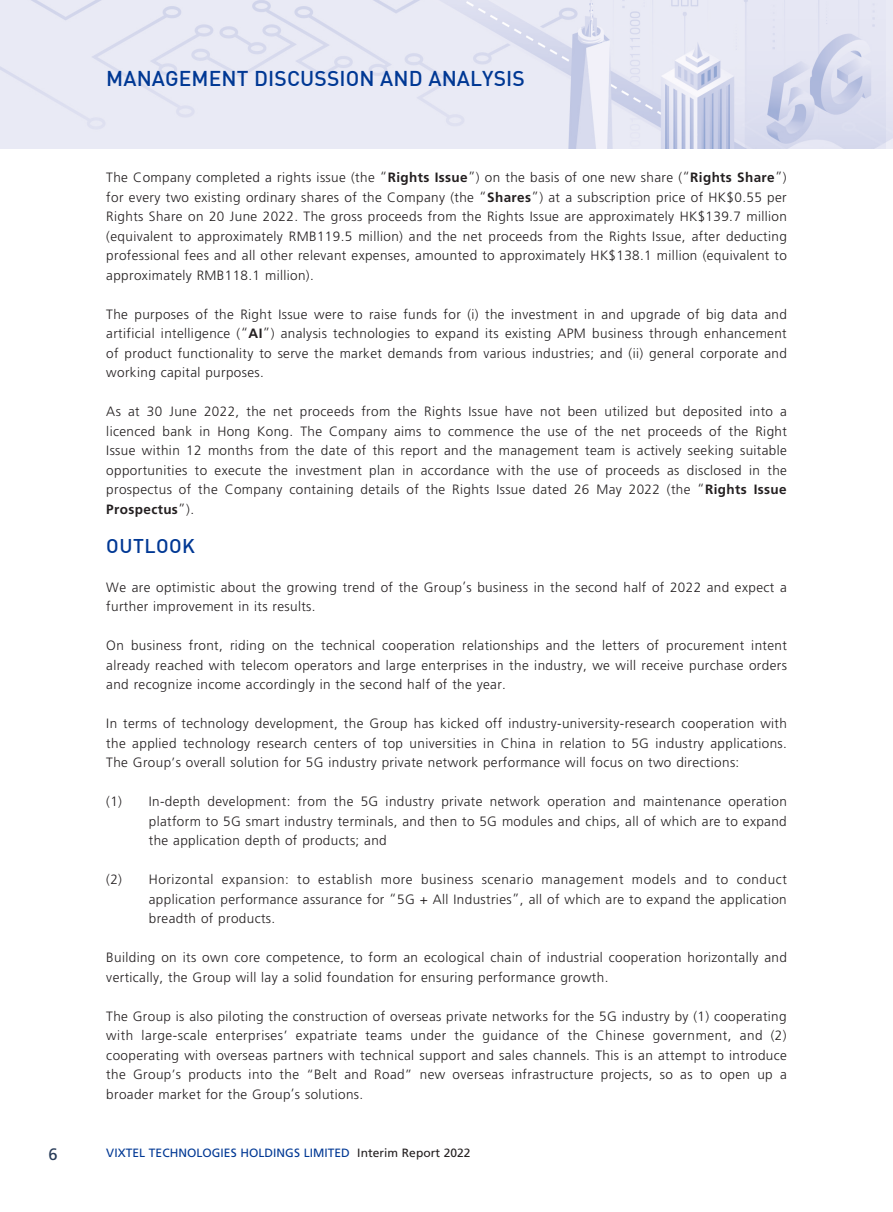
<style>
.page{position:relative;width:893px;height:1212px;background:#fff}
.page>*{position:absolute;margin:0;border:0;box-sizing:border-box;transform-origin:0 0}
.t1{font:21px "DIN Medium";letter-spacing:.005em;color:#003894}
.t2{font:19.5px "DIN Medium";letter-spacing:.025em;color:#003894}
.t3{font:16.5px "Frutiger LT Std";color:#283b58}
.t4{font:300 13.5px/19.5px "Frutiger LT Std";letter-spacing:.03em;color:#231f20;text-align:justify}
.t5{font:12px "Frutiger LT Std";letter-spacing:.005em;color:#003894}
.s1{font-weight:700}
.s2{color:#231f20}
</style>
<div class="page">
<img style="left:0;top:0;width:893px;height:148px">
<h1 class="t1" style="left:106px;top:65px;width:420px">MANAGEMENT DISCUSSION AND ANALYSIS</h1>
<p class="t4" style="left:106px;top:168px;width:682px">The Company completed a rights issue (the “<span class="s1">Rights Issue</span>”) on the basis of one new share (“<span class="s1">Rights Share</span>”) for every two existing ordinary shares of the Company (the “<span class="s1">Shares</span>”) at a subscription price of HK$0.55 per Rights Share on 20 June 2022. The gross proceeds from the Rights Issue are approximately HK$139.7 million (equivalent to approximately RMB119.5 million) and the net proceeds from the Rights Issue, after deducting professional fees and all other relevant expenses, amounted to approximately HK$138.1 million (equivalent to approximately RMB118.1 million).</p>
<p class="t4" style="left:106px;top:304px;width:682px">The purposes of the Right Issue were to raise funds for (i) the investment in and upgrade of big data and artificial intelligence (“<span class="s1">AI</span>”) analysis technologies to expand its existing APM business through enhancement of product functionality to serve the market demands from various industries; and (ii) general corporate and working capital purposes.</p>
<p class="t4" style="left:106px;top:402px;width:682px">As at 30 June 2022, the net proceeds from the Rights Issue have not been utilized but deposited into a licenced bank in Hong Kong. The Company aims to commence the use of the net proceeds of the Right Issue within 12 months from the date of this report and the management team is actively seeking suitable opportunities to execute the investment plan in accordance with the use of proceeds as disclosed in the prospectus of the Company containing details of the Rights Issue dated 26 May 2022 (the “<span class="s1">Rights Issue Prospectus</span>”).</p>
<h2 class="t2" style="left:106px;top:533px;width:90px">OUTLOOK</h2>
<p class="t4" style="left:106px;top:577px;width:682px">We are optimistic about the growing trend of the Group’s business in the second half of 2022 and expect a further improvement in its results.</p>
<p class="t4" style="left:106px;top:636px;width:682px">On business front, riding on the technical cooperation relationships and the letters of procurement intent already reached with telecom operators and large enterprises in the industry, we will receive purchase orders and recognize income accordingly in the second half of the year.</p>
<p class="t4" style="left:106px;top:714px;width:682px">In terms of technology development, the Group has kicked off industry-university-research cooperation with the applied technology research centers of top universities in China in relation to 5G industry applications.<br>The Group’s overall solution for 5G industry private network performance will focus on two directions:</p>
<p class="t4" style="left:149px;top:792px;width:640px;text-indent:-43px">(1) In-depth development: from the 5G industry private network operation and maintenance operation platform to 5G smart industry terminals, and then to 5G modules and chips, all of which are to expand the application depth of products; and</p>
<p class="t4" style="left:149px;top:870px;width:640px;text-indent:-43px">(2) Horizontal expansion: to establish more business scenario management models and to conduct application performance assurance for “5G + All Industries”, all of which are to expand the application breadth of products.</p>
<p class="t4" style="left:106px;top:948px;width:682px">Building on its own core competence, to form an ecological chain of industrial cooperation horizontally and vertically, the Group will lay a solid foundation for ensuring performance growth.</p>
<p class="t4" style="left:106px;top:1006px;width:682px">The Group is also piloting the construction of overseas private networks for the 5G industry by (1) cooperating with large-scale enterprises’ expatriate teams under the guidance of the Chinese government, and (2) cooperating with overseas partners with technical support and sales channels. This is an attempt to introduce the Group’s products into the “Belt and Road” new overseas infrastructure projects, so as to open up a broader market for the Group’s solutions.</p>
<p class="t3" style="left:49px;top:1144px;width:11px">6</p>
<p class="t5" style="left:106px;top:1145px;width:366px">VIXTEL TECHNOLOGIES HOLDINGS LIMITED <span class="s2">Interim Report 2022</span></p>
</div>
